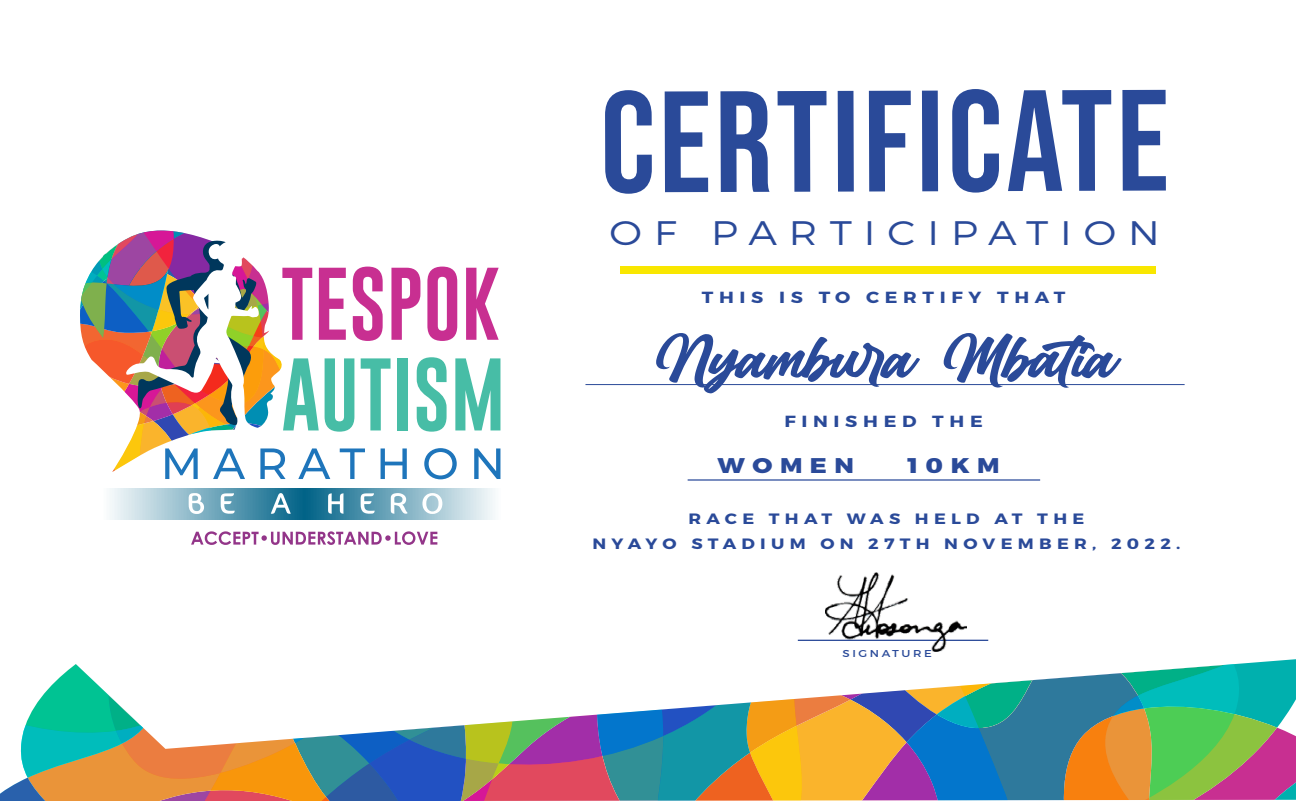
<style>
.page{position:relative;width:1296px;height:801px;background:#fff}
.page>*{position:absolute;margin:0;border:0;box-sizing:border-box;transform-origin:0 0}
.t1{font:143.75px "Bebas Neue";letter-spacing:.02em;color:#2a4a99}
.t2{font:65px "Billion Dreams";letter-spacing:-.01em;color:#2a4a99;scale:1.17 1}
.t3{font:300 34px "Montserrat";letter-spacing:.3em;color:#2a4a99;scale:1.17 1}
.t4{font:800 21.25px "Montserrat";letter-spacing:.3em;color:#2a4a99;scale:1.17 1}
.t5{font:700 16.12px "Montserrat";letter-spacing:.3em;color:#2a4a99;scale:1.17 1}
.t6{font:700 15px/25px "Montserrat";letter-spacing:.3em;color:#2a4a99;text-align:center;scale:1.17 1}
.t7{font:10px "Montserrat";letter-spacing:.22em;color:#2a4a99;scale:1.17 1}
</style>
<div class="page">
<hr style="left:585px;top:384px;width:599px;height:1px;background:#2b4a98">
<div style="left:619px;top:266px;width:536px;height:7px;background:#f9e700"></div>
<svg style="left:0;top:626px;width:1295px;height:174px"></svg>
<svg style="left:110px;top:488px;width:385px;height:31px;background:#81b1c3"></svg>
<svg style="left:189px;top:493px;width:15px;height:21px"></svg>
<svg style="left:221px;top:493px;width:14px;height:20px"></svg>
<svg style="left:271px;top:493px;width:20px;height:20px"></svg>
<svg style="left:328px;top:493px;width:15px;height:20px"></svg>
<svg style="left:360px;top:493px;width:14px;height:20px"></svg>
<svg style="left:391px;top:493px;width:17px;height:20px"></svg>
<svg style="left:422px;top:493px;width:20px;height:21px"></svg>
<svg style="left:191px;top:531px;width:246px;height:14px"></svg>
<svg style="left:80px;top:230px;width:420px;height:249px"></svg>
<hr style="left:687px;top:479px;width:353px;height:1px;background:#2b4b9a">
<img style="left:825px;top:572px;width:141px;height:79px">
<h1 class="t1" style="left:600px;top:60px;width:570px">CERTIFICATE</h1>
<h3 class="t3" style="left:609px;top:212px;width:472px">OF PARTICIPATION</h3>
<p class="t5" style="left:702px;top:287px;width:312px">THIS IS TO CERTIFY THAT</p>
<h2 class="t2" style="left:655px;top:311px;width:396px">Nyambura Mbatia</h2>
<p class="t5" style="left:784px;top:411px;width:171px">FINISHED THE</p>
<h3 class="t4" style="left:717px;top:452px;width:118px">WOMEN</h3>
<h3 class="t4" style="left:907px;top:452px;width:80px">10KM</h3>
<p class="t6" style="left:592px;top:506px;width:504px">RACE THAT WAS HELD AT THE<br>NYAYO STADIUM ON 27TH NOVEMBER, 2022.</p>
<p class="t7" style="left:842px;top:647px;width:78px">SIGNATURE</p>
</div>
